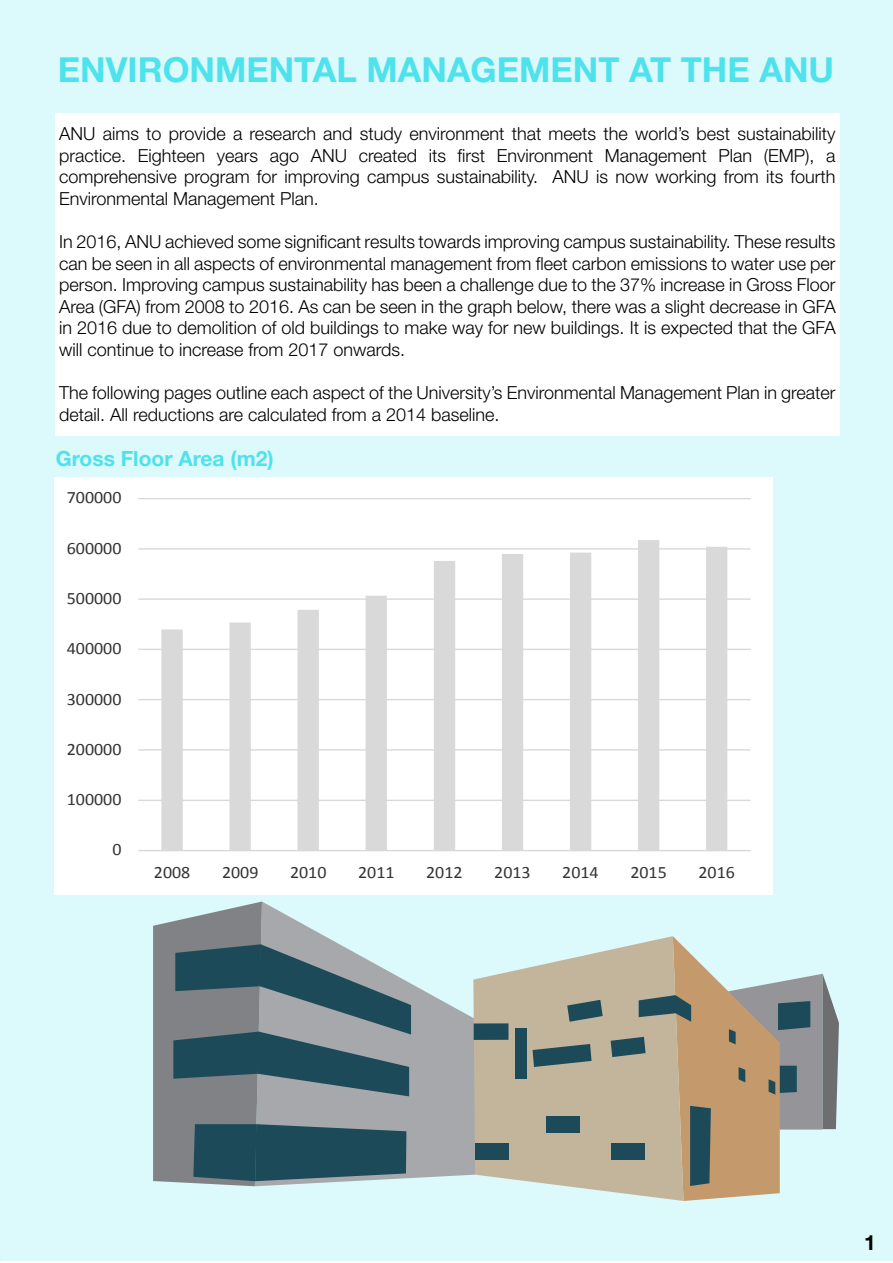
<style>
.page{position:relative;width:893px;height:1263px;background:#fff}
.page>*{position:absolute;margin:0;border:0;box-sizing:border-box;transform-origin:0 0}
.t1{font:700 34.5px "Helvetica Neue LT Std";color:#4ee2ec}
.t2{font:700 21px "Helvetica Neue LT Std";color:#4ee2ec}
.t3{font:700 21px "Helvetica Neue LT Std";color:#000}
.t4{font:300 18px/21.6px "Helvetica Neue LT Std";color:#000;text-align:justify}
.t5{font:17.4px "Calibri";color:#333}
</style>
<div class="page">
<div style="left:0;top:0;width:893px;height:1260px;background:#dcf9fb"></div>
<svg style="left:411px;top:984px;width:62px;height:194px;background:#abafb2"></svg>
<svg style="left:473px;top:949px;width:138px;height:243px;background:#c4bca7"></svg>
<svg style="left:153px;top:901px;width:258px;height:285px;background:#6c838a"></svg>
<div style="left:547px;top:1116px;width:33px;height:16px;background:#1c4a59"></div>
<svg style="left:567px;top:1000px;width:36px;height:22px"></svg>
<div style="left:474px;top:1023px;width:34px;height:17px;background:#1c4a59"></div>
<div style="left:475px;top:1143px;width:33px;height:16px;background:#1c4a59"></div>
<div style="left:515px;top:1029px;width:12px;height:50px;background:#1c4a59"></div>
<svg style="left:532px;top:1044px;width:60px;height:23px"></svg>
<svg style="left:611px;top:936px;width:228px;height:265px"></svg>
<div style="left:55px;top:113px;width:785px;height:323px;background:#fff"></div>
<div style="left:54px;top:477px;width:718px;height:418px;background:#fff"></div>
<hr style="left:138px;top:800px;width:613px;height:1px;background:#d9d9d9">
<hr style="left:138px;top:749px;width:613px;height:1px;background:#d9d9d9">
<hr style="left:138px;top:699px;width:613px;height:1px;background:#d9d9d9">
<hr style="left:138px;top:649px;width:613px;height:1px;background:#d9d9d9">
<hr style="left:138px;top:598px;width:613px;height:2px;background:#d9d9d9">
<hr style="left:138px;top:548px;width:613px;height:2px;background:#d9d9d9">
<hr style="left:138px;top:498px;width:613px;height:1px;background:#d9d9d9">
<svg style="left:161px;top:540px;width:566px;height:310px"></svg>
<hr style="left:138px;top:850px;width:613px;height:1px;background:#d9d9d9">
<h1 class="t1" style="left:58px;top:49px;width:778px">ENVIRONMENTAL MANAGEMENT AT THE ANU</h1>
<p class="t4" style="left:59px;top:122px;width:778px">ANU aims to provide a research and study environment that meets the world’s best sustainability practice. Eighteen years ago ANU created its first Environment Management Plan (EMP), a comprehensive program for improving campus sustainability. ANU is now working from its fourth Environmental Management Plan.</p>
<p class="t4" style="left:59px;top:230px;width:778px">In 2016, ANU achieved some significant results towards improving campus sustainability. These results can be seen in all aspects of environmental management from fleet carbon emissions to water use per person. Improving campus sustainability has been a challenge due to the 37% increase in Gross Floor Area (GFA) from 2008 to 2016. As can be seen in the graph below, there was a slight decrease in GFA in 2016 due to demolition of old buildings to make way for new buildings. It is expected that the GFA will continue to increase from 2017 onwards.</p>
<p class="t4" style="left:59px;top:382px;width:778px">The following pages outline each aspect of the University’s Environmental Management Plan in greater detail. All reductions are calculated from a 2014 baseline.</p>
<p class="t2" style="left:56px;top:445px;width:219px">Gross Floor Area (m2)</p>
<p class="t5" style="left:67px;top:486px;width:56px">700000</p>
<p class="t5" style="left:67px;top:536px;width:56px">600000</p>
<p class="t5" style="left:67px;top:586px;width:56px">500000</p>
<p class="t5" style="left:67px;top:636px;width:56px">400000</p>
<p class="t5" style="left:67px;top:687px;width:56px">300000</p>
<p class="t5" style="left:67px;top:737px;width:56px">200000</p>
<p class="t5" style="left:67px;top:787px;width:56px">100000</p>
<p class="t5" style="left:112px;top:837px;width:11px">0</p>
<p class="t5" style="left:154px;top:860px;width:38px">2008</p>
<p class="t5" style="left:222px;top:860px;width:38px">2009</p>
<p class="t5" style="left:290px;top:860px;width:38px">2010</p>
<p class="t5" style="left:358px;top:860px;width:38px">2011</p>
<p class="t5" style="left:426px;top:860px;width:38px">2012</p>
<p class="t5" style="left:494px;top:860px;width:38px">2013</p>
<p class="t5" style="left:562px;top:860px;width:38px">2014</p>
<p class="t5" style="left:630px;top:860px;width:38px">2015</p>
<p class="t5" style="left:698px;top:860px;width:38px">2016</p>
<p class="t3" style="left:864px;top:1229px;width:13px">1</p>
</div>
